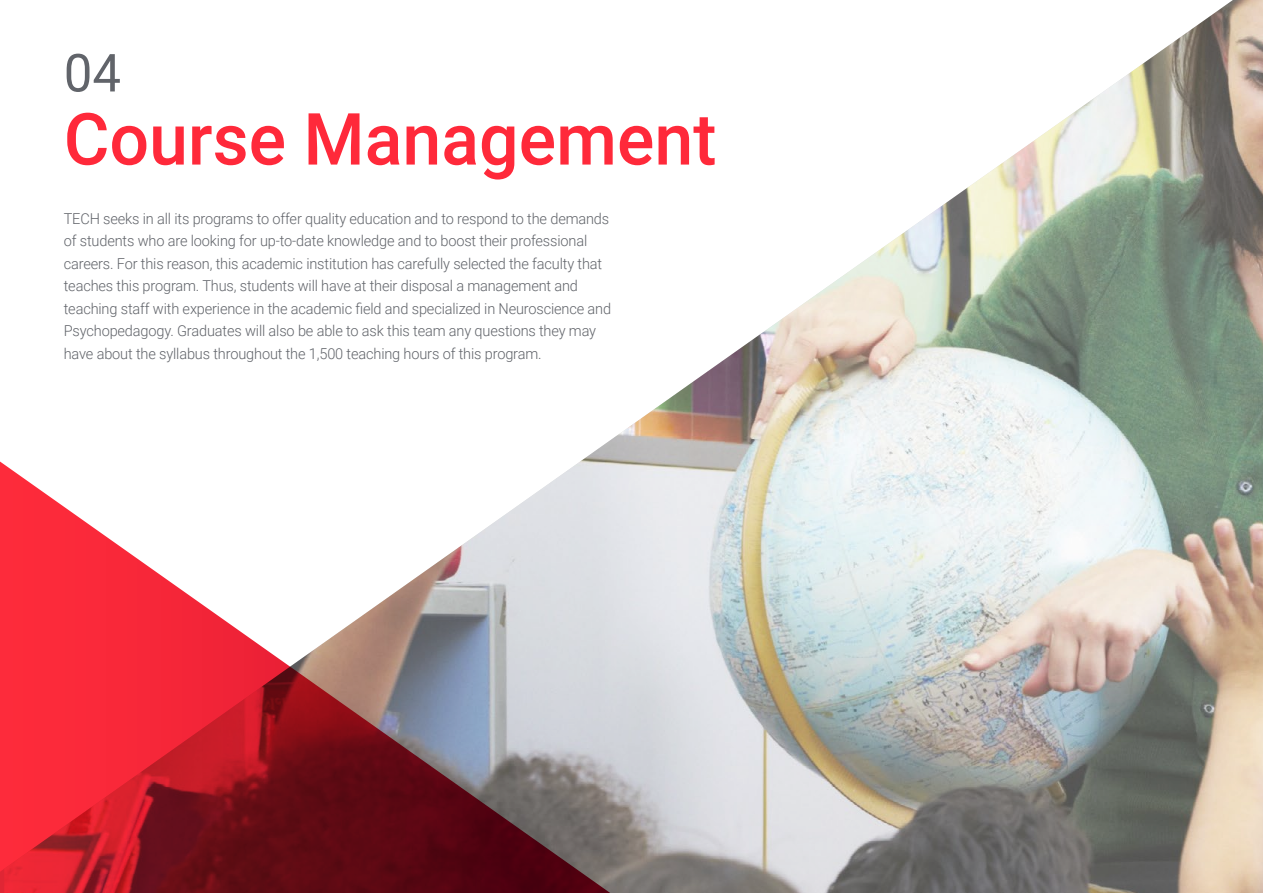
<style>
.page{position:relative;width:1263px;height:893px;background:#fff}
.page>*{position:absolute;margin:0;border:0;box-sizing:border-box;transform-origin:0 0}
.t1{font:500 72px "Roboto";color:#ff293a}
.t2{font:52.5px "Roboto";color:#61646a}
.t3{font:300 15px/22.5px "Roboto";letter-spacing:-.01em;color:#61646a}
</style>
<div class="page">
<img style="left:602px;top:0;width:661px;height:893px">
<svg style="left:0;top:446px;width:640px;height:447px"></svg>
<h2 class="t2" style="left:64px;top:36px;width:59px">04</h2>
<h1 class="t1" style="left:64px;top:89px;width:654px">Course Management</h1>
<p class="t3" style="left:64px;top:207px;width:549px">TECH seeks in all its programs to offer quality education and to respond to the demands of students who are looking for up-to-date knowledge and to boost their professional careers. For this reason, this academic institution has carefully selected the faculty that teaches this program. Thus, students will have at their disposal a management and teaching staff with experience in the academic field and specialized in Neuroscience and Psychopedagogy. Graduates will also be able to ask this team any questions they may have about the syllabus throughout the 1,500 teaching hours of this program.</p>
</div>
